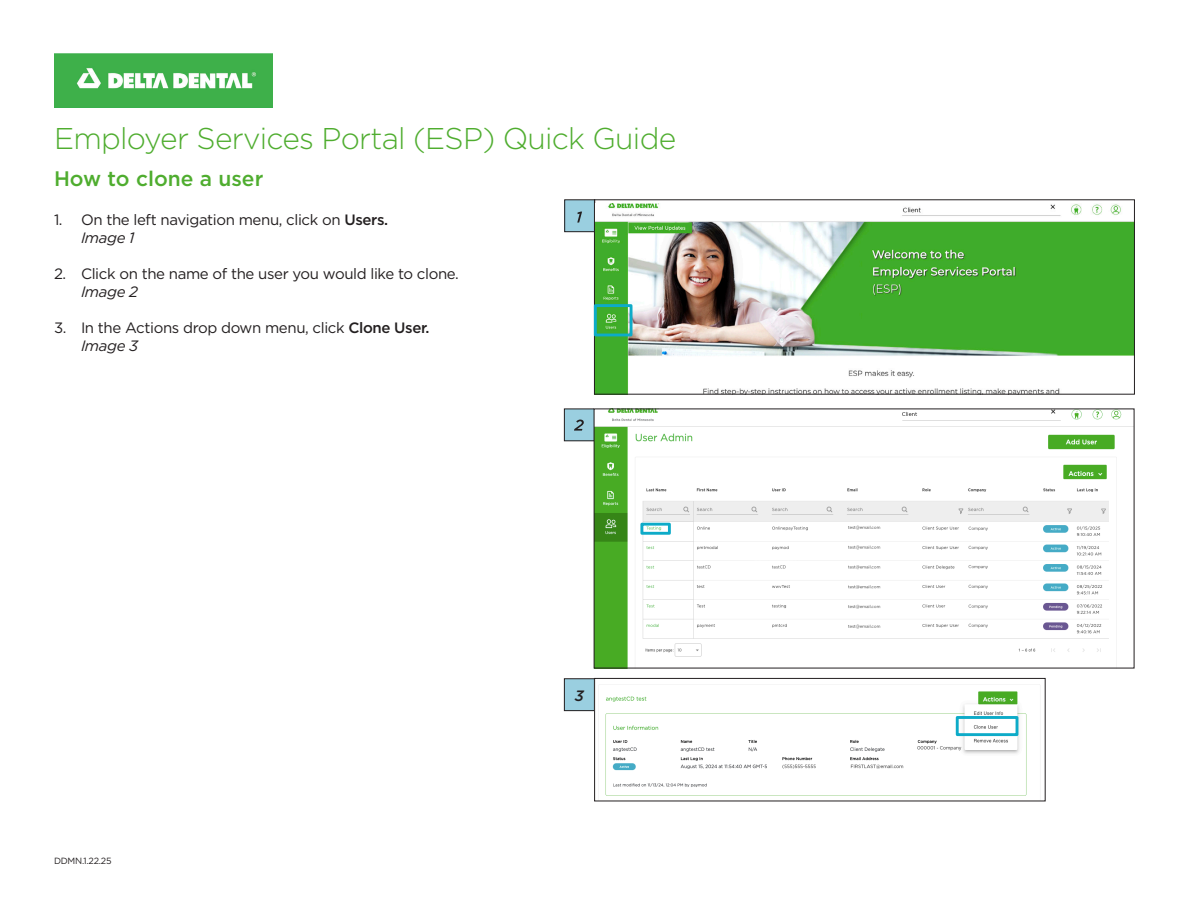
<style>
.page{position:relative;width:1188px;height:918px;background:#fff}
.page>*{position:absolute;margin:0;border:0;box-sizing:border-box;transform-origin:0 0}
.t1{font:300 30px "Gotham";letter-spacing:-.025em;color:#4fad2f}
.t2{font:500 21px "Gotham";color:#4fad2f}
.t3{font:15px/18px "Gotham";letter-spacing:-.025em;color:#231f20}
.t4{font:italic 500 15px "Gotham";color:#231f20}
.t5{font:9px "Gotham";letter-spacing:-.025em;color:#231f20}
.s1{font-weight:500}
.s2{font-style:italic}
</style>
<div class="page">
<img style="left:54px;top:54px;width:219px;height:53px">
<div style="left:564px;top:409px;width:30px;height:32px;background:#9acfe0"></div>
<div style="left:564px;top:409px;width:31px;height:32px;border:1px solid #231f20"></div>
<svg style="left:574px;top:420px;width:10px;height:11px"></svg>
<div style="left:565px;top:200px;width:30px;height:32px;background:#9acfe0"></div>
<div style="left:564px;top:200px;width:31px;height:32px;border:1px solid #231f20"></div>
<svg style="left:577px;top:212px;width:5px;height:11px"></svg>
<img style="left:596px;top:204px;width:537px;height:188px">
<div style="left:594px;top:304px;width:39px;height:32px;border:3px solid #0dabc8"></div>
<img style="left:596px;top:411px;width:536px;height:255px">
<div style="left:640px;top:523px;width:31px;height:12px;border:3px solid #0dabc8"></div>
<div style="left:564px;top:679px;width:30px;height:32px;background:#9acfe0"></div>
<div style="left:564px;top:679px;width:31px;height:32px;border:1px solid #231f20"></div>
<img style="left:605px;top:684px;width:435px;height:112px">
<div style="left:594px;top:678px;width:451px;height:123px;border:1px solid #231f20"></div>
<div style="left:956px;top:716px;width:62px;height:20px;border:3px solid #0dabc8"></div>
<p class="t1" style="left:54px;top:120px;width:624px">Employer Services Portal (ESP) Quick Guide</p>
<p class="t2" style="left:54px;top:164px;width:211px">How to clone a user</p>
<p class="t3" style="left:81px;top:211px;width:309px;text-indent:-27px">1. On the left navigation menu, click on <span class="s1">Users.<br></span><span class="s2">Image 1</span></p>
<p class="t3" style="left:81px;top:265px;width:379px;text-indent:-27px">2. Click on the name of the user you would like to clone.<br><span class="s2">Image 2</span></p>
<p class="t3" style="left:81px;top:319px;width:350px;text-indent:-27px">3. In the Actions drop down menu, click <span class="s1">Clone User.<br></span><span class="s2">Image 3</span></p>
<p class="t5" style="left:54px;top:855px;width:59px">DDMN.1.22.25</p>
<p class="t4" style="left:575px;top:686px;width:11px">3</p>
</div>
